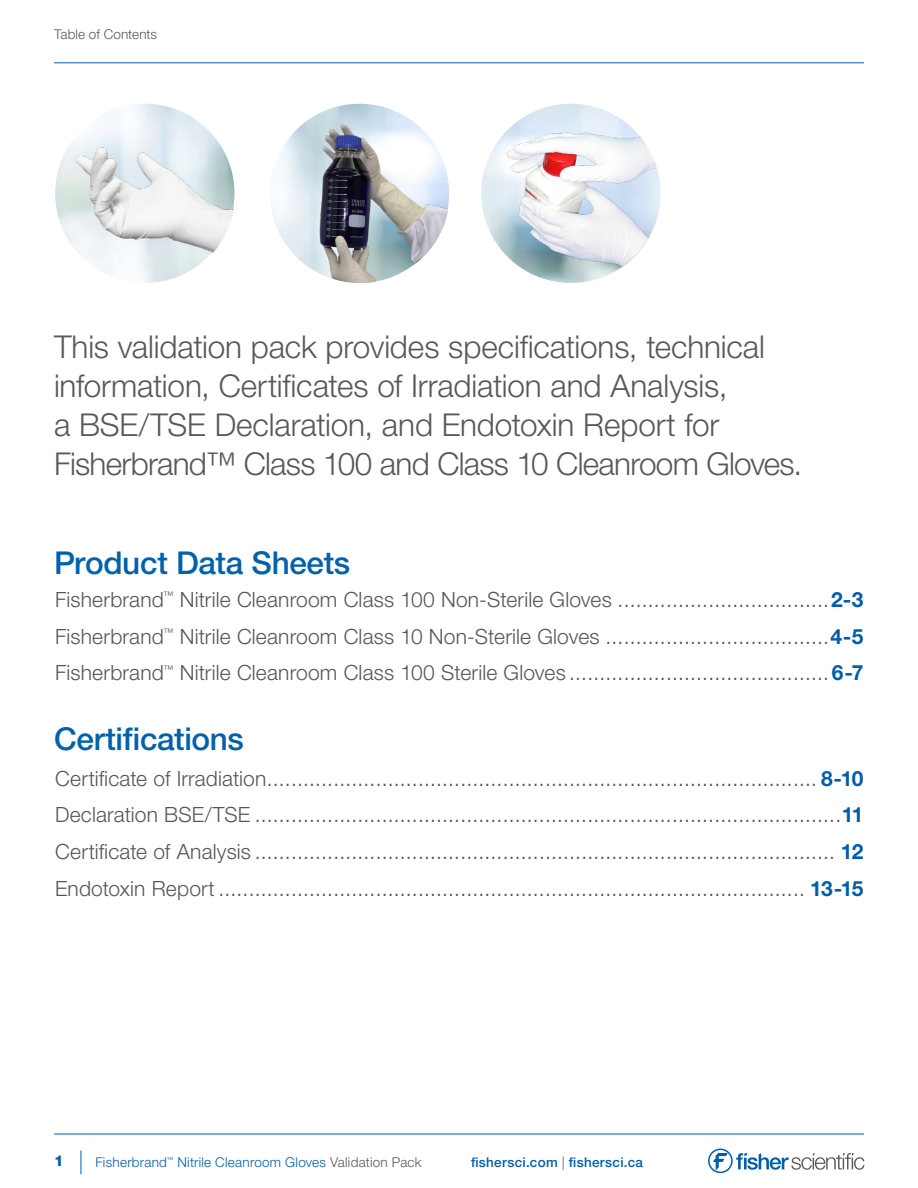
<style>
.page{position:relative;width:918px;height:1188px;background:#fff}
.page>*{position:absolute;margin:0;border:0;box-sizing:border-box;transform-origin:0 0}
.Page_Header{font:300 31.5px/39px "Helvetica Neue LTW1 G";letter-spacing:-.005em;color:#57585a}
.Page_Header-2{font:500 31.5px "Helvetica Neue LTW1 G";letter-spacing:-.01em;color:#0161aa}
.TOC{font:300 21px "Helvetica Neue LTW1 G";letter-spacing:.01em;color:#545759}
.t1{font:800 15px "Helvetica Neue LTW1 G";color:#015dab}
.t2{font:300 13.5px "Helvetica Neue LTW1 G";letter-spacing:.02em;color:#015dab}
.t3{font:500 13.5px "Helvetica Neue LTW1 G";letter-spacing:.025em;color:#015dab}
.Copy{font:300 13.5px "Helvetica Neue LTW1 G";letter-spacing:.005em;color:#57585a}
.s1{font-weight:700;color:#015dab}
.s2{color:#57585a}
.s3{font-weight:300;color:#57585a}
</style>
<div class="page">
<hr style="left:54px;top:1134px;width:810px;height:1px;background:#0161aa">
<svg style="left:708px;top:1149px;width:156px;height:24px"></svg>
<svg style="left:81px;top:1150px;width:1px;height:24px"></svg>
<img style="left:270px;top:104px;width:180px;height:179px;border-radius:90px">
<img style="left:55px;top:104px;width:147px;height:143px">
<img style="left:74px;top:125px;width:161px;height:158px">
<hr style="left:54px;top:63px;width:810px;height:1px;background:#0161aa">
<img style="left:481px;top:104px;width:180px;height:179px;border-radius:90px">
<p class="Copy" style="left:54px;top:26px;width:105px">Table of Contents</p>
<p class="Page_Header" style="left:54px;top:327px;width:750px">This validation pack provides specifications, technical information, Certificates of Irradiation and Analysis,<br>a BSE/TSE Declaration, and Endotoxin Report for Fisherbrand™ Class 100 and Class 10 Cleanroom Gloves.</p>
<p class="Page_Header-2" style="left:54px;top:543px;width:298px">Product Data Sheets</p>
<p class="TOC" style="left:55px;top:587px;width:810px">Fisherbrand<sup>™</sup> Nitrile Cleanroom Class 100 Non-Sterile Gloves ...................................<span class="s1">2-3</span></p>
<p class="TOC" style="left:55px;top:623px;width:810px">Fisherbrand<sup>™</sup> Nitrile Cleanroom Class 10 Non-Sterile Gloves .....................................<span class="s1">4-5</span></p>
<p class="TOC" style="left:55px;top:660px;width:810px">Fisherbrand<sup>™</sup> Nitrile Cleanroom Class 100 Sterile Gloves ...........................................<span class="s1">6-7</span></p>
<p class="Page_Header-2" style="left:54px;top:719px;width:191px">Certifications</p>
<p class="TOC" style="left:55px;top:765px;width:810px">Certificate of Irradiation........................................................................................... <span class="s1">8-10</span></p>
<p class="TOC" style="left:55px;top:802px;width:810px">Declaration BSE/TSE .................................................................................................<span class="s1">11</span></p>
<p class="TOC" style="left:55px;top:839px;width:810px">Certificate of Analysis ................................................................................................ <span class="s1">12</span></p>
<p class="TOC" style="left:55px;top:876px;width:810px">Endotoxin Report ................................................................................................. <span class="s1">13-15</span></p>
<p class="t1" style="left:54px;top:1152px;width:11px">1</p>
<p class="t2" style="left:95px;top:1154px;width:328px">Fisherbrand<sup>™</sup> Nitrile Cleanroom Gloves <span class="s2">Validation Pack</span></p>
<p class="t3" style="left:471px;top:1154px;width:174px">fishersci.com <span class="s3">|</span> fishersci.ca</p>
</div>
